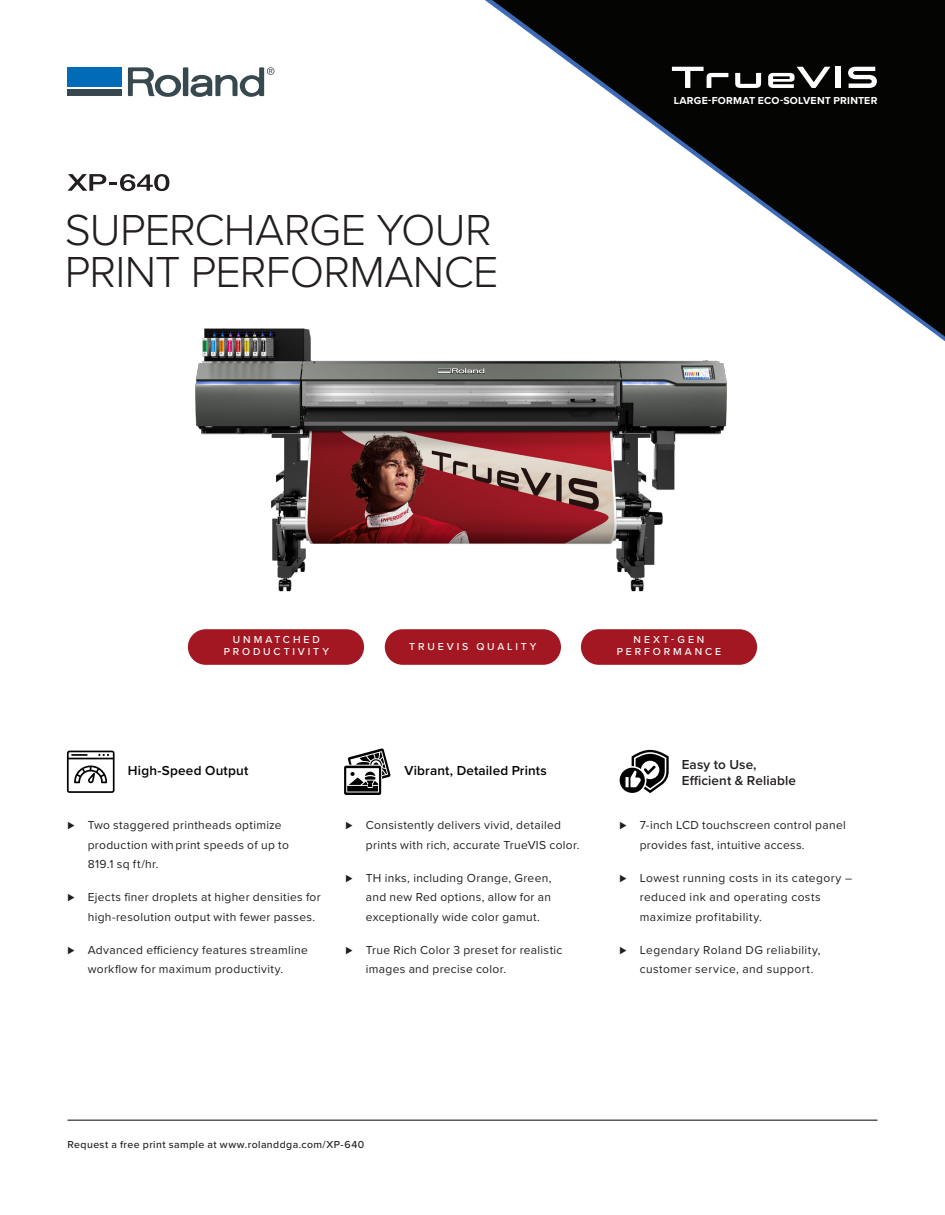
<style>
.page{position:relative;width:945px;height:1215px;background:#fff}
.page>*{position:absolute;margin:0;border:0;box-sizing:border-box;transform-origin:0 0}
.t1{font:300 45px/42px "Proxima Nova";letter-spacing:-.015em;color:#231f20}
.t2{font:600 13.5px "Proxima Nova";letter-spacing:.015em;color:#040503}
.t3{font:600 13.5px/16.2px "Proxima Nova";letter-spacing:.01em;color:#231f20}
.t4{font:12px/19.5px "Proxima Nova";letter-spacing:.025em;color:#231f20}
.Sub-features{font:500 10.5px/12px "Proxima Nova";letter-spacing:.275em;color:#fff;text-align:center}
.t5{font:500 10.5px "Proxima Nova";letter-spacing:.04em;color:#231f20}
.t6{font:700 10.5px "Proxima Nova";letter-spacing:.02em;color:#fff}
</style>
<div class="page">
<svg style="left:492px;top:0;width:453px;height:337px;fill:#040503"></svg>
<img style="left:187px;top:227px;width:584px;height:438px">
<div style="left:188px;top:629px;width:176px;height:36px;background:#a31722;border-radius:18px"></div>
<div style="left:385px;top:629px;width:176px;height:36px;background:#a31722;border-radius:18px"></div>
<div style="left:581px;top:629px;width:176px;height:36px;background:#a31722;border-radius:18px"></div>
<hr style="left:68px;top:1120px;width:810px;height:1px;background:#040503">
<div style="left:836px;top:67px;width:5px;height:21px;background:#fff"></div>
<svg style="left:735px;top:73px;width:26px;height:15px"></svg>
<svg style="left:672px;top:67px;width:56px;height:21px"></svg>
<svg style="left:768px;top:67px;width:62px;height:21px"></svg>
<svg style="left:848px;top:67px;width:29px;height:21px"></svg>
<div style="left:183px;top:67px;width:5px;height:29px;background:#37494e"></div>
<svg style="left:128px;top:67px;width:53px;height:30px"></svg>
<div style="left:68px;top:89px;width:54px;height:7px;background:#37494e"></div>
<div style="left:68px;top:67px;width:54px;height:20px;background:#006cb7"></div>
<svg style="left:191px;top:67px;width:83px;height:30px"></svg>
<svg style="left:67px;top:174px;width:102px;height:17px"></svg>
<svg style="left:620px;top:749px;width:49px;height:44px"></svg>
<svg style="left:344px;top:749px;width:47px;height:46px"></svg>
<svg style="left:67px;top:751px;width:48px;height:42px"></svg>
<h1 class="t1" style="left:65px;top:206px;width:435px">SUPERCHARGE YOUR<br>PRINT PERFORMANCE</h1>
<p class="t6" style="left:674px;top:92px;width:205px">LARGE-FORMAT ECO-SOLVENT PRINTER</p>
<p class="Sub-features" style="left:224px;top:634px;width:107px">UNMATCHED<br>PRODUCTIVITY</p>
<p class="Sub-features" style="left:409px;top:640px;width:129px">TRUEVIS QUALITY</p>
<p class="Sub-features" style="left:617px;top:634px;width:106px">NEXT-GEN<br>PERFORMANCE</p>
<p class="t2" style="left:128px;top:760px;width:122px">High-Speed Output</p>
<p class="t2" style="left:405px;top:760px;width:144px">Vibrant, Detailed Prints</p>
<p class="t4" style="left:88px;top:815px;width:203px;text-indent:-20px">⊲ Two staggered printheads optimize production withprint speeds of up to<br>819.1 sq ft/hr.</p>
<p class="t4" style="left:88px;top:887px;width:235px;text-indent:-20px">⊲ Ejects finer droplets at higher densities for high-resolution output with fewer passes.</p>
<p class="t4" style="left:68px;top:939px;width:242px;text-align:center">⊲ Advanced efficiency features streamline workflow for maximum productivity.</p>
<p class="t4" style="left:366px;top:815px;width:215px;text-indent:-20px">⊲ Consistently delivers vivid, detailed prints with rich, accurate TrueVIS color.</p>
<p class="t4" style="left:366px;top:867px;width:187px;text-align:justify;text-indent:-20px">⊲ TH inks, including Orange, Green, and new Red options, allow for an exceptionally wide color gamut.</p>
<p class="t4" style="left:366px;top:939px;width:198px;text-indent:-20px">⊲ True Rich Color 3 preset for realistic images and precise color.</p>
<p class="t3" style="left:682px;top:756px;width:116px">Easy to Use,<br>Efficient &amp; Reliable</p>
<p class="t4" style="left:640px;top:815px;width:208px;text-indent:-20px">⊲ 7-inch LCD touchscreen control panel provides fast, intuitive access.</p>
<p class="t4" style="left:640px;top:867px;width:214px;text-indent:-20px">⊲ Lowest running costs in its category – reduced ink and operating costs maximize profitability.</p>
<p class="t4" style="left:640px;top:939px;width:182px;text-indent:-20px">⊲ Legendary Roland DG reliability, customer service, and support.</p>
<p class="t5" style="left:68px;top:1137px;width:298px">Request a free print sample at www.rolanddga.com/XP-640</p>
</div>
